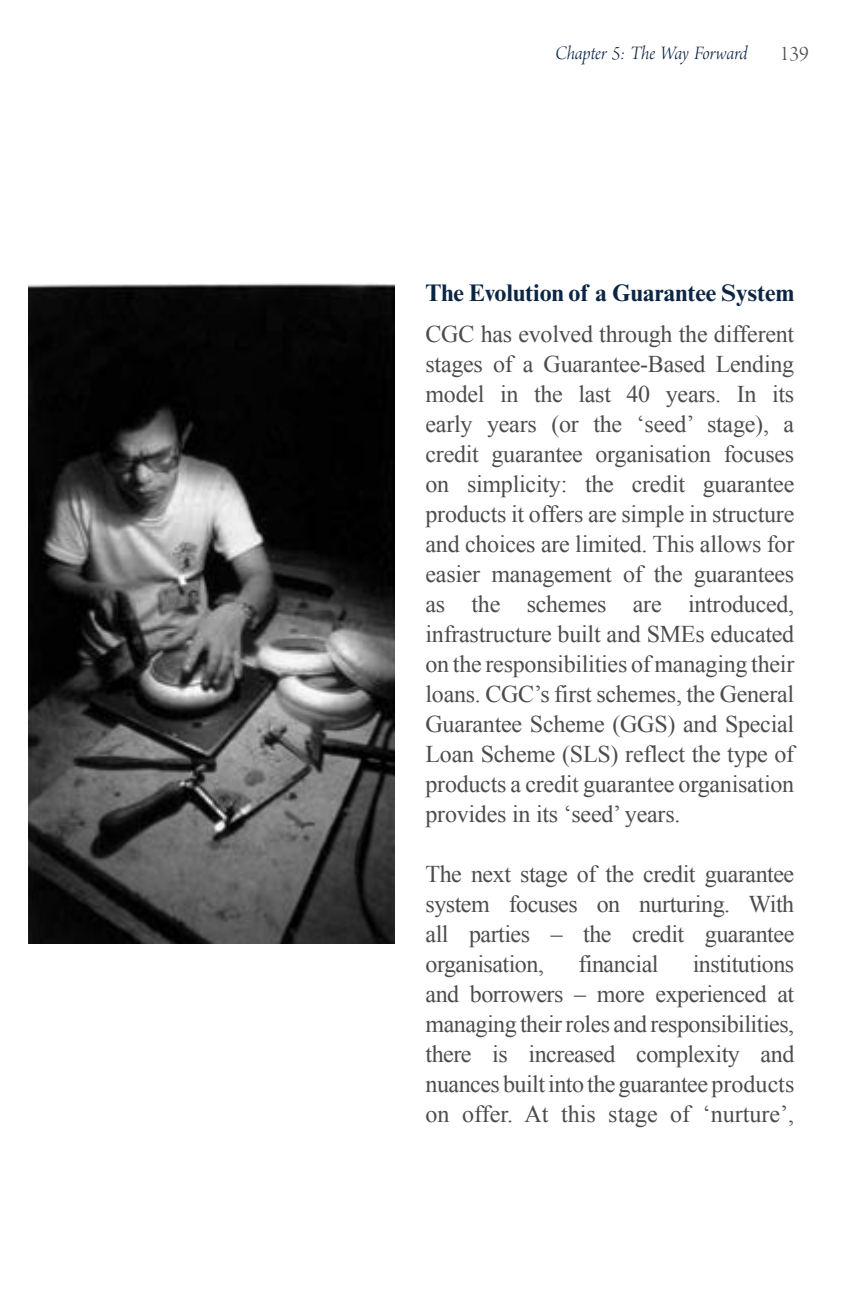
<style>
.page{position:relative;width:851px;height:1304px;background:#fff}
.page>*{position:absolute;margin:0;border:0;box-sizing:border-box;transform-origin:0 0}
.t1{font:24px/30px "Times New Roman";letter-spacing:-.01em;color:#4b4c4d;text-align:justify}
.t2{font:700 24px "Times New Roman MT Std";color:#0b2544}
.t3{font:22px "Arno Pro Light Display";color:#4b4c4d}
.t4{font:20px "Arno Pro Light Italic Display";letter-spacing:-.01em;color:#0b2544}
</style>
<div class="page">
<img style="left:28px;top:283px;width:366px;height:661px">
<p class="t4" style="left:555px;top:42px;width:194px">Chapter 5: The Way Forward</p>
<p class="t3" style="left:779px;top:42px;width:31px">139</p>
<p class="t2" style="left:425px;top:278px;width:370px">The Evolution of a Guarantee System</p>
<p class="t1" style="left:425px;top:319px;width:370px">CGC has evolved through the different stages of a Guarantee-Based Lending model in the last 40 years. In its early years (or the ‘seed’ stage), a credit guarantee organisation focuses on simplicity: the credit guarantee products it offers are simple in structure and choices are limited. This allows for easier management of the guarantees as the schemes are introduced, infrastructure built and SMEs educated on the responsibilities of managing their loans. CGC’s first schemes, the General Guarantee Scheme (GGS) and Special Loan Scheme (SLS) reflect the type of products a credit guarantee organisation provides in its ‘seed’ years.</p>
<p class="t1" style="left:425px;top:859px;width:370px">The next stage of the credit guarantee system focuses on nurturing. With all parties – the credit guarantee organisation,</p>
<p class="t1" style="left:425px;top:949px;width:370px;text-indent:267px">institutions and borrowers – more experienced at managing their roles and responsibilities, there is increased complexity and nuances built into the guarantee products on offer. At this stage of ‘nurture’,</p>
<p class="t1" style="left:578px;top:949px;width:82px">financial</p>
</div>
